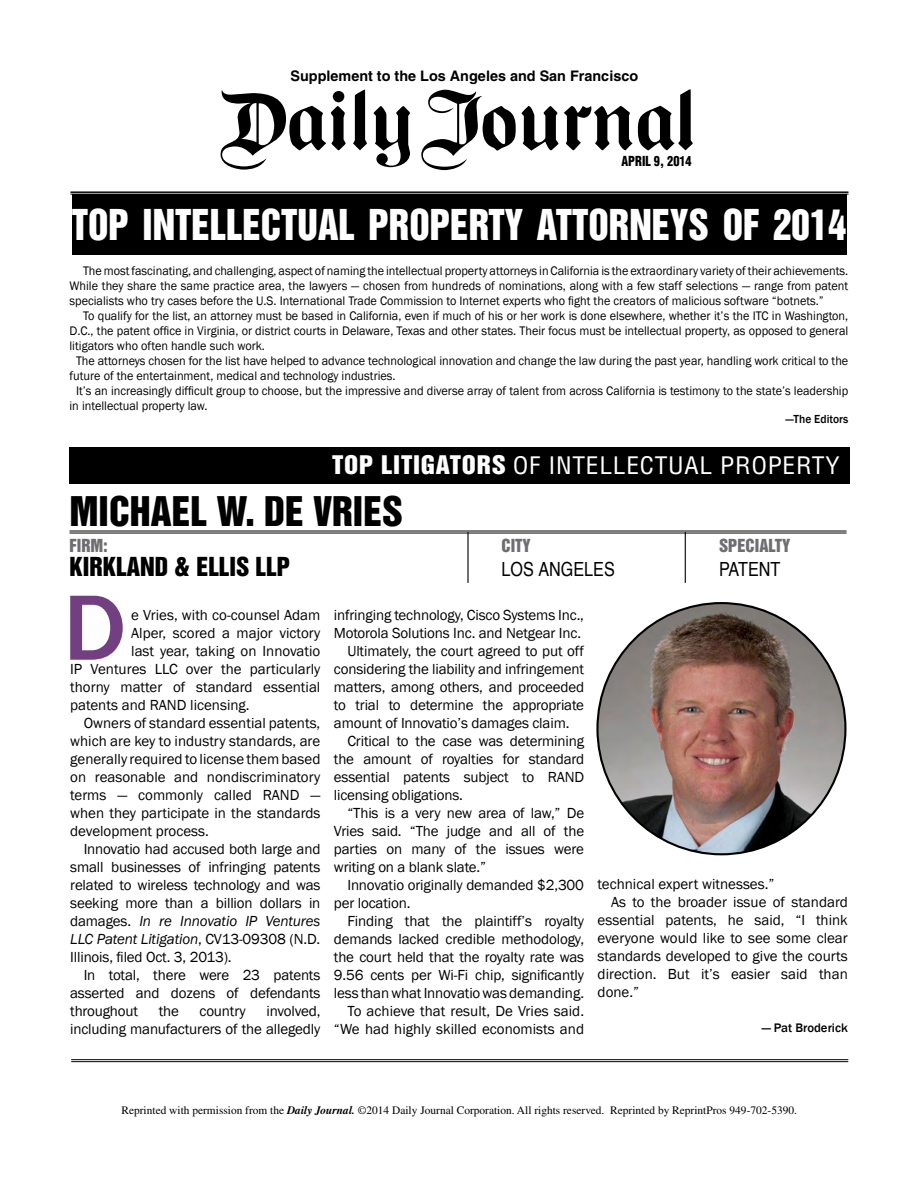
<style>
.page{position:relative;width:918px;height:1188px;background:#fff}
.page>*{position:absolute;margin:0;border:0;box-sizing:border-box;transform-origin:0 0}
.t1{font:500 96px "Franklin Gothic";color:#723f81}
.t2{font:39px "Switzerland Inserat";color:#fff;scale:.94 1}
.t3{font:37.5px "Switzerland Inserat";color:#000}
.t4{font:24px "Switzerland Inserat";color:#000}
.t5{font:23.55px "Switzerland Condensed";letter-spacing:.03em;color:#fff;scale:1.08 1}
.t6{font:19.5px "Switzerland";color:#000;scale:.83 1}
.t7{font:16.5px "Switzerland Inserat";color:#6d6e71}
.t8{font:15px/18px "Franklin Gothic";letter-spacing:-.01em;color:#000;text-align:right}
.t9{font:italic 15px "Franklin Gothic";letter-spacing:-.01em;color:#000}
.t10{font:700 14.55px "Helvetica";color:#000}
.t11{font:13.5px "Switzerland Cond Black";color:#000;scale:.91 1}
.t12{font:12.75px/15px "Franklin Gothic";color:#000;text-align:justify;scale:.96 1}
.t13{font:500 12.75px "Franklin Gothic";color:#000}
.t14{font:500 12px "Franklin Gothic";color:#000;scale:.96 1}
.t15{font:11.4px "Times";color:#000}
.s1{font-family:"Switzerland Inserat"}
.s2{font-style:normal}
.s3{font-weight:700;font-style:italic}
</style>
<div class="page">
<div style="left:72px;top:194px;width:775px;height:61px;background:#000"></div>
<svg style="left:353px;top:89px;width:14px;height:61px"></svg>
<svg style="left:221px;top:90px;width:125px;height:80px"></svg>
<svg style="left:374px;top:106px;width:36px;height:61px"></svg>
<svg style="left:421px;top:89px;width:272px;height:81px"></svg>
<hr style="left:70px;top:191px;width:779px;height:2px;background:#000">
<hr style="left:70px;top:194px;width:779px;height:1px;background:#000">
<hr style="left:70px;top:533px;width:777px;height:1px;background:#000">
<hr style="left:70px;top:531px;width:777px;height:1px;background:#000">
<img style="left:599px;top:603px;width:245px;height:251px">
<hr style="left:467px;top:532px;width:2px;height:51px;background:#000">
<hr style="left:685px;top:532px;width:1px;height:51px;background:#000">
<div style="left:70px;top:447px;width:780px;height:37px;background:#000"></div>
<hr style="left:71px;top:1061px;width:777px;height:1px;background:#000">
<hr style="left:71px;top:1059px;width:777px;height:1px;background:#000">
<p class="t10" style="left:291px;top:67px;width:349px">Supplement to the Los Angeles and San Francisco</p>
<p class="t11" style="left:621px;top:153px;width:79px">APRIL 9, 2014</p>
<h2 class="t2" style="left:72px;top:202px;width:826px">TOP INTELLECTUAL PROPERTY ATTORNEYS OF 2014</h2>
<p class="t12" style="left:70px;top:263px;width:813px;text-indent:14px">The most fascinating, and challenging, aspect of naming the intellectual property attorneys in California is the extraordinary variety of their achievements.<br>While they share the same practice area, the lawyers — chosen from hundreds of nominations, along with a few staff selections — range from patent specialists who try cases before the U.S. International Trade Commission to Internet experts who fight the creators of malicious software “botnets.”</p>
<p class="t12" style="left:83px;top:308px;width:799px">To qualify for the list, an attorney must be based in California, even if much of his or her work is done elsewhere, whether it’s the ITC in Washington,</p>
<p class="t12" style="left:70px;top:323px;width:813px">D.C., the patent office in Virginia, or district courts in Delaware, Texas and other states. Their focus must be intellectual property, as opposed to general</p>
<p class="t12" style="left:70px;top:338px;width:205px">litigators who often handle such work.</p>
<p class="t12" style="left:76px;top:353px;width:806px">The attorneys chosen for the list have helped to advance technological innovation and change the law during the past year, handling work critical to the</p>
<p class="t12" style="left:70px;top:368px;width:341px">future of the entertainment, medical and technology industries.</p>
<p class="t12" style="left:76px;top:383px;width:806px">It’s an increasingly difficult group to choose, but the impressive and diverse array of talent from across California is testimony to the state’s leadership</p>
<p class="t12" style="left:70px;top:398px;width:145px">in intellectual property law.</p>
<p class="t14" style="left:786px;top:412px;width:67px">—The Editors</p>
<h3 class="t5" style="left:332px;top:451px;width:471px"><span class="s1">TOP LITIGATORS</span> OF INTELLECTUAL PROPERTY</h3>
<h3 class="t3" style="left:70px;top:488px;width:335px">MICHAEL W. DE VRIES</h3>
<p class="t7" style="left:70px;top:535px;width:40px">FIRM:</p>
<p class="t7" style="left:502px;top:535px;width:31px">CITY</p>
<p class="t7" style="left:719px;top:535px;width:73px">SPECIALTY</p>
<h3 class="t4" style="left:70px;top:552px;width:222px">KIRKLAND &amp; ELLIS LLP</h3>
<h3 class="t6" style="left:502px;top:558px;width:138px">LOS ANGELES</h3>
<h3 class="t6" style="left:719px;top:558px;width:76px">PATENT</h3>
<h1 class="t1" style="left:64px;top:568px;width:64px">D</h1>
<p class="t8" style="left:131px;top:606px;width:191px">e Vries, with co-counsel Adam</p>
<p class="t8" style="left:131px;top:624px;width:191px">Alper, scored a major victory</p>
<p class="t8" style="left:131px;top:642px;width:191px">last year, taking on Innovatio</p>
<p class="t8" style="left:70px;top:660px;width:252px">IP Ventures LLC over the particularly</p>
<p class="t8" style="left:70px;top:678px;width:252px">thorny matter of standard essential</p>
<p class="t8" style="left:70px;top:696px;width:181px">patents and RAND licensing.</p>
<p class="t8" style="left:84px;top:714px;width:238px">Owners of standard essential patents,</p>
<p class="t8" style="left:70px;top:732px;width:252px">which are key to industry standards, are</p>
<p class="t8" style="left:70px;top:750px;width:252px">generally required to license them based</p>
<p class="t8" style="left:70px;top:768px;width:252px">on reasonable and nondiscriminatory</p>
<p class="t8" style="left:70px;top:786px;width:252px">terms — commonly called RAND —</p>
<p class="t8" style="left:70px;top:804px;width:252px">when they participate in the standards</p>
<p class="t8" style="left:70px;top:822px;width:140px">development process.</p>
<p class="t8" style="left:84px;top:840px;width:238px">Innovatio had accused both large and</p>
<p class="t8" style="left:70px;top:858px;width:252px">small businesses of infringing patents</p>
<p class="t8" style="left:70px;top:876px;width:252px">related to wireless technology and was</p>
<p class="t8" style="left:70px;top:894px;width:252px">seeking more than a billion dollars in</p>
<p class="t9" style="left:70px;top:911px;width:252px"><span class="s2">damages.</span> In re Innovatio IP Ventures</p>
<p class="t9" style="left:70px;top:929px;width:252px">LLC Patent Litigation<span class="s2">, CV13-09308 (N.D.</span></p>
<p class="t8" style="left:70px;top:948px;width:163px">Illinois, filed Oct. 3, 2013).</p>
<p class="t8" style="left:84px;top:966px;width:238px">In total, there were 23 patents</p>
<p class="t8" style="left:70px;top:984px;width:252px">asserted and dozens of defendants</p>
<p class="t8" style="left:70px;top:1002px;width:69px">throughout</p>
<p class="t8" style="left:159px;top:1002px;width:22px">the</p>
<p class="t8" style="left:200px;top:1002px;width:48px">country</p>
<p class="t8" style="left:70px;top:1002px;width:252px">involved,<br>including manufacturers of the allegedly</p>
<p class="t8" style="left:334px;top:606px;width:252px">infringing technology, Cisco Systems Inc.,</p>
<p class="t8" style="left:334px;top:624px;width:249px">Motorola Solutions Inc. and Netgear Inc.</p>
<p class="t8" style="left:347px;top:642px;width:238px">Ultimately, the court agreed to put off</p>
<p class="t8" style="left:334px;top:660px;width:252px">considering the liability and infringement</p>
<p class="t8" style="left:334px;top:678px;width:252px">matters, among others, and proceeded</p>
<p class="t8" style="left:334px;top:696px;width:252px">to trial to determine the appropriate</p>
<p class="t8" style="left:334px;top:714px;width:237px">amount of Innovatio’s damages claim.</p>
<p class="t8" style="left:347px;top:732px;width:238px">Critical to the case was determining</p>
<p class="t8" style="left:334px;top:750px;width:252px">the amount of royalties for standard</p>
<p class="t8" style="left:334px;top:768px;width:252px">essential patents subject to RAND</p>
<p class="t8" style="left:334px;top:786px;width:131px">licensing obligations.</p>
<p class="t8" style="left:347px;top:804px;width:238px">“This is a very new area of law,” De</p>
<p class="t8" style="left:334px;top:822px;width:252px">Vries said. “The judge and all of the</p>
<p class="t8" style="left:334px;top:840px;width:252px">parties on many of the issues were</p>
<p class="t8" style="left:334px;top:858px;width:154px">writing on a blank slate.”</p>
<p class="t8" style="left:347px;top:876px;width:238px">Innovatio originally demanded $2,300</p>
<p class="t8" style="left:334px;top:894px;width:78px">per location.</p>
<p class="t8" style="left:347px;top:912px;width:238px">Finding that the plaintiff’s royalty</p>
<p class="t8" style="left:334px;top:930px;width:252px">demands lacked credible methodology,</p>
<p class="t8" style="left:334px;top:948px;width:252px">the court held that the royalty rate was</p>
<p class="t8" style="left:334px;top:966px;width:252px">9.56 cents per Wi-Fi chip, significantly</p>
<p class="t8" style="left:334px;top:984px;width:252px">less than what Innovatio was demanding.</p>
<p class="t8" style="left:347px;top:1002px;width:238px">To achieve that result, De Vries said.</p>
<p class="t8" style="left:334px;top:1020px;width:252px">“We had highly skilled economists and</p>
<p class="t8" style="left:598px;top:875px;width:178px">technical expert witnesses.”</p>
<p class="t8" style="left:611px;top:893px;width:238px">As to the broader issue of standard</p>
<p class="t8" style="left:598px;top:911px;width:252px">essential patents, he said, “I think</p>
<p class="t8" style="left:598px;top:929px;width:252px">everyone would like to see some clear</p>
<p class="t8" style="left:598px;top:947px;width:252px">standards developed to give the courts</p>
<p class="t8" style="left:598px;top:965px;width:252px">direction. But it’s easier said than</p>
<p class="t8" style="left:598px;top:983px;width:43px">done.”</p>
<p class="t13" style="left:762px;top:1020px;width:87px">— Pat Broderick</p>
<p class="t15" style="left:121px;top:1103px;width:677px">Reprinted with permission from the <span class="s3">Daily Journal.</span> ©2014 Daily Journal Corporation. All rights reserved. Reprinted by ReprintPros 949-702-5390.</p>
</div>
